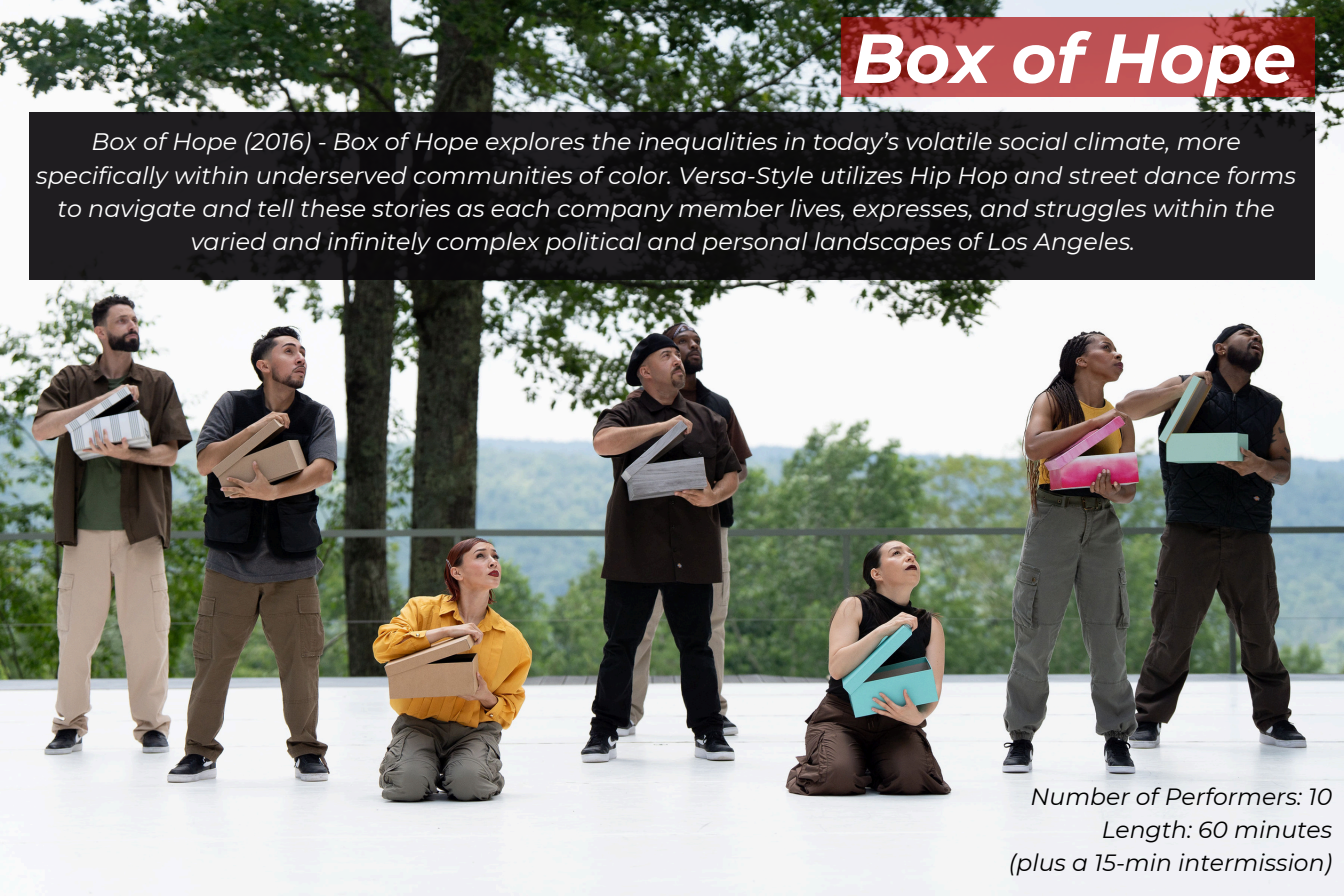
<style>
.page{position:relative;width:1344px;height:896px;background:#fff}
.page>*{position:absolute;margin:0;border:0;box-sizing:border-box;transform-origin:0 0}
.t1{font:italic 700 69.39px "Montserrat";color:#fff}
.t2{font:italic 23.8px/33.3px "Montserrat";color:#fff;text-align:center}
.t3{font:italic 23.45px "Montserrat";color:#000}
</style>
<div class="page">
<img style="left:0;top:0;width:1344px;height:896px">
<div style="left:29px;top:112px;width:1286px;height:167px;background:linear-gradient(to right,#161517,#181719)"></div>
<svg style="left:841px;top:18px;width:474px;height:79px;background:#ad4242"></svg>
<p class="t1" style="left:852px;top:16px;width:446px">Box of Hope</p>
<h1 class="t2" style="left:36px;top:125px;width:1261px">Box of Hope (2016) - Box of Hope explores the inequalities in today’s volatile social climate, more specifically within underserved communities of color. Versa-Style utilizes Hip Hop and street dance forms to navigate and tell these stories as each company member lives, expresses, and struggles within the varied and infinitely complex political and personal landscapes of Los Angeles.</h1>
<p class="t3" style="left:1031px;top:782px;width:303px">Number of Performers: 10</p>
<p class="t3" style="left:1102px;top:815px;width:232px">Length: 60 minutes</p>
<p class="t3" style="left:1009px;top:848px;width:325px">(plus a 15-min intermission)</p>
</div>
